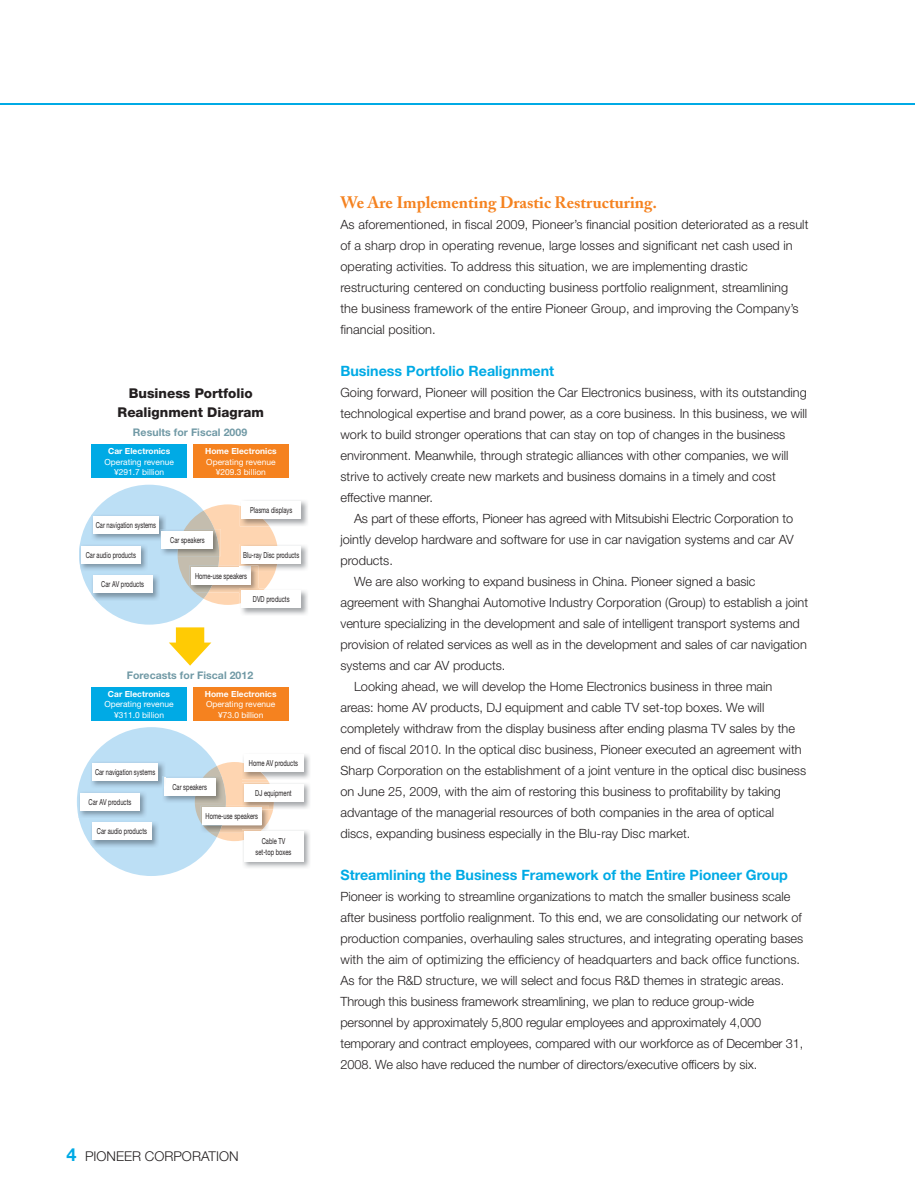
<style>
.page{position:relative;width:915px;height:1191px;background:#fff}
.page>*{position:absolute;margin:0;border:0;box-sizing:border-box;transform-origin:0 0}
.t1{font:700 16.5px "Adobe Caslon";color:#f5821f}
.t2{font:700 14.25px "Helvetica Neue";color:#00aae5}
.t3{font:800 13.5px/19.5px "Helvetica Neue";color:#231f20;text-align:center}
.t4{font:300 13.5px "Helvetica Neue";color:#231f20}
.t5{font:300 12.75px/21px "Helvetica Neue";color:#231f20}
.t6{font:700 10.5px "Helvetica Neue";letter-spacing:.005em;color:#7099a5}
.t7{font:8.4px/10.5px "Helvetica Neue";color:#fff;text-align:center}
.t8{font:700 8.4px "Helvetica Neue";letter-spacing:.005em;color:#fff}
.t9{font:8.25px/11.2px "Helvetica Neue";letter-spacing:.005em;color:#231f20;text-align:center;scale:.7 1}
.s1{font-weight:700;font-size:18px;color:#00aae5}
</style>
<div class="page">
<hr style="left:0;top:103px;width:914px;height:2px;background:#00aae5">
<svg style="left:169px;top:627px;width:42px;height:38px"></svg>
<div style="left:91px;top:444px;width:96px;height:34px;background:#00aae5"></div>
<div style="left:193px;top:444px;width:95px;height:34px;background:#f5821f"></div>
<div style="left:91px;top:687px;width:96px;height:33px;background:#00aae5"></div>
<div style="left:193px;top:687px;width:95px;height:33px;background:#f5821f"></div>
<div style="left:77px;top:727px;width:149px;height:149px;background:#bcdff5;border-radius:50%"></div>
<img style="left:163px;top:789px;width:32px;height:14px">
<div style="left:164px;top:777px;width:51px;height:18px;background:#fff"></div>
<img style="left:91px;top:762px;width:74px;height:25px">
<svg style="left:162px;top:776px;width:3px;height:11px"></svg>
<div style="left:92px;top:763px;width:66px;height:17px;background:#fff"></div>
<img style="left:243px;top:830px;width:67px;height:38px">
<div style="left:243px;top:831px;width:60px;height:30px;background:#fff"></div>
<img style="left:274px;top:783px;width:36px;height:26px">
<svg style="left:195px;top:762px;width:78px;height:79px"></svg>
<div style="left:243px;top:784px;width:60px;height:18px;background:#fff"></div>
<img style="left:267px;top:754px;width:43px;height:25px">
<img style="left:242px;top:762px;width:25px;height:17px">
<div style="left:243px;top:754px;width:60px;height:18px;background:#fff"></div>
<img style="left:90px;top:823px;width:68px;height:24px">
<div style="left:92px;top:822px;width:60px;height:18px;background:#fff"></div>
<img style="left:79px;top:793px;width:67px;height:24px">
<div style="left:80px;top:792px;width:60px;height:18px;background:#fff"></div>
<div style="left:79px;top:485px;width:140px;height:139px;background:#bcdff5;border-radius:50%"></div>
<img style="left:91px;top:514px;width:75px;height:26px">
<div style="left:93px;top:516px;width:66px;height:18px;background:#fff"></div>
<img style="left:91px;top:575px;width:68px;height:26px">
<div style="left:93px;top:575px;width:59px;height:18px;background:#fff"></div>
<img style="left:246px;top:500px;width:62px;height:26px">
<div style="left:241px;top:501px;width:60px;height:18px;background:#fff"></div>
<img style="left:241px;top:590px;width:67px;height:25px">
<div style="left:241px;top:590px;width:60px;height:18px;background:#fff"></div>
<img style="left:278px;top:545px;width:30px;height:25px">
<svg style="left:177px;top:504px;width:100px;height:101px"></svg>
<div style="left:241px;top:546px;width:60px;height:17px;background:#fff"></div>
<img style="left:79px;top:544px;width:68px;height:26px">
<div style="left:81px;top:546px;width:59px;height:17px;background:#fff"></div>
<img style="left:161px;top:530px;width:16px;height:25px">
<img style="left:219px;top:529px;width:2px;height:27px">
<img style="left:177px;top:529px;width:42px;height:27px">
<svg style="left:160px;top:529px;width:6px;height:12px"></svg>
<div style="left:162px;top:531px;width:51px;height:18px;background:#fff"></div>
<p class="t3" style="left:118px;top:384px;width:148px">Business Portfolio<br>Realignment Diagram</p>
<p class="t6" style="left:133px;top:429px;width:116px">Results for Fiscal 2009</p>
<p class="t8" style="left:108px;top:448px;width:64px">Car Electronics</p>
<p class="t7" style="left:104px;top:457px;width:71px">Operating revenue ¥291.7 billion</p>
<p class="t8" style="left:205px;top:448px;width:73px">Home Electronics</p>
<p class="t7" style="left:206px;top:457px;width:71px">Operating revenue ¥209.3 billion</p>
<p class="t9" style="left:96px;top:520px;width:88px">Car navigation systems</p>
<p class="t9" style="left:170px;top:535px;width:51px">Car speakers</p>
<p class="t9" style="left:250px;top:505px;width:62px">Plasma displays</p>
<p class="t9" style="left:86px;top:550px;width:73px">Car audio products</p>
<p class="t9" style="left:243px;top:550px;width:82px">Blu-ray Disc products</p>
<p class="t9" style="left:101px;top:579px;width:63px">Car AV products</p>
<p class="t9" style="left:195px;top:571px;width:76px">Home-use speakers</p>
<p class="t9" style="left:253px;top:594px;width:54px">DVD products</p>
<p class="t6" style="left:127px;top:671px;width:128px">Forecasts for Fiscal 2012</p>
<p class="t8" style="left:108px;top:691px;width:64px">Car Electronics</p>
<p class="t7" style="left:104px;top:700px;width:71px">Operating revenue ¥311.0 billion</p>
<p class="t8" style="left:205px;top:691px;width:73px">Home Electronics</p>
<p class="t7" style="left:206px;top:700px;width:71px">Operating revenue ¥73.0 billion</p>
<p class="t9" style="left:95px;top:767px;width:88px">Car navigation systems</p>
<p class="t9" style="left:89px;top:796px;width:63px">Car AV products</p>
<p class="t9" style="left:97px;top:826px;width:73px">Car audio products</p>
<p class="t9" style="left:249px;top:758px;width:72px">Home AV products</p>
<p class="t9" style="left:172px;top:782px;width:51px">Car speakers</p>
<p class="t9" style="left:205px;top:811px;width:76px">Home-use speakers</p>
<p class="t9" style="left:255px;top:788px;width:54px">DJ equipment</p>
<p class="t9" style="left:255px;top:835px;width:53px">Cable TV set-top boxes</p>
<p class="t4" style="left:67px;top:1151px;width:173px"><span class="s1">4</span> PIONEER CORPORATION</p>
<p class="t1" style="left:340px;top:196px;width:318px">We Are Implementing Drastic Restructuring.</p>
<p class="t5" style="left:340px;top:215px;width:469px">As aforementioned, in fiscal 2009, Pioneer’s financial position deteriorated as a result of a sharp drop in operating revenue, large losses and significant net cash used in operating activities. To address this situation, we are implementing drastic restructuring centered on conducting business portfolio realignment, streamlining the business framework of the entire Pioneer Group, and improving the Company’s financial position.</p>
<p class="t2" style="left:340px;top:366px;width:215px">Business Portfolio Realignment</p>
<p class="t5" style="left:340px;top:383px;width:468px">Going forward, Pioneer will position the Car Electronics business, with its outstanding technological expertise and brand power, as a core business. In this business, we will work to build stronger operations that can stay on top of changes in the business environment. Meanwhile, through strategic alliances with other companies, we will strive to actively create new markets and business domains in a timely and cost effective manner.</p>
<p class="t5" style="left:354px;top:509px;width:440px">As part of these efforts, Pioneer has agreed with Mitsubishi Electric Corporation to</p>
<p class="t5" style="left:340px;top:530px;width:454px">jointly develop hardware and software for use in car navigation systems and car AV</p>
<p class="t5" style="left:340px;top:551px;width:54px">products.</p>
<p class="t5" style="left:354px;top:572px;width:403px">We are also working to expand business in China. Pioneer signed a basic</p>
<p class="t5" style="left:340px;top:593px;width:469px">agreement with Shanghai Automotive Industry Corporation (Group) to establish a joint</p>
<p class="t5" style="left:340px;top:614px;width:461px">venture specializing in the development and sale of intelligent transport systems and</p>
<p class="t5" style="left:340px;top:635px;width:467px">provision of related services as well as in the development and sales of car navigation</p>
<p class="t5" style="left:340px;top:656px;width:166px">systems and car AV products.</p>
<p class="t5" style="left:354px;top:677px;width:420px">Looking ahead, we will develop the Home Electronics business in three main</p>
<p class="t5" style="left:340px;top:698px;width:425px">areas: home AV products, DJ equipment and cable TV set-top boxes. We will</p>
<p class="t5" style="left:340px;top:719px;width:456px">completely withdraw from the display business after ending plasma TV sales by the</p>
<p class="t5" style="left:340px;top:740px;width:462px">end of fiscal 2010. In the optical disc business, Pioneer executed an agreement with</p>
<p class="t5" style="left:340px;top:761px;width:467px">Sharp Corporation on the establishment of a joint venture in the optical disc business</p>
<p class="t5" style="left:340px;top:782px;width:442px">on June 25, 2009, with the aim of restoring this business to profitability by taking</p>
<p class="t5" style="left:340px;top:803px;width:435px">advantage of the managerial resources of both companies in the area of optical</p>
<p class="t5" style="left:340px;top:824px;width:351px">discs, expanding business especially in the Blu-ray Disc market.</p>
<p class="t2" style="left:340px;top:870px;width:448px">Streamlining the Business Framework of the Entire Pioneer Group</p>
<p class="t5" style="left:340px;top:887px;width:464px">Pioneer is working to streamline organizations to match the smaller business scale after business portfolio realignment. To this end, we are consolidating our network of production companies, overhauling sales structures, and integrating operating bases with the aim of optimizing the efficiency of headquarters and back office functions.<br>As for the R&amp;D structure, we will select and focus R&amp;D themes in strategic areas.<br>Through this business framework streamlining, we plan to reduce group-wide personnel by approximately 5,800 regular employees and approximately 4,000 temporary and contract employees, compared with our workforce as of December 31, 2008. We also have reduced the number of directors/executive officers by six.</p>
</div>
